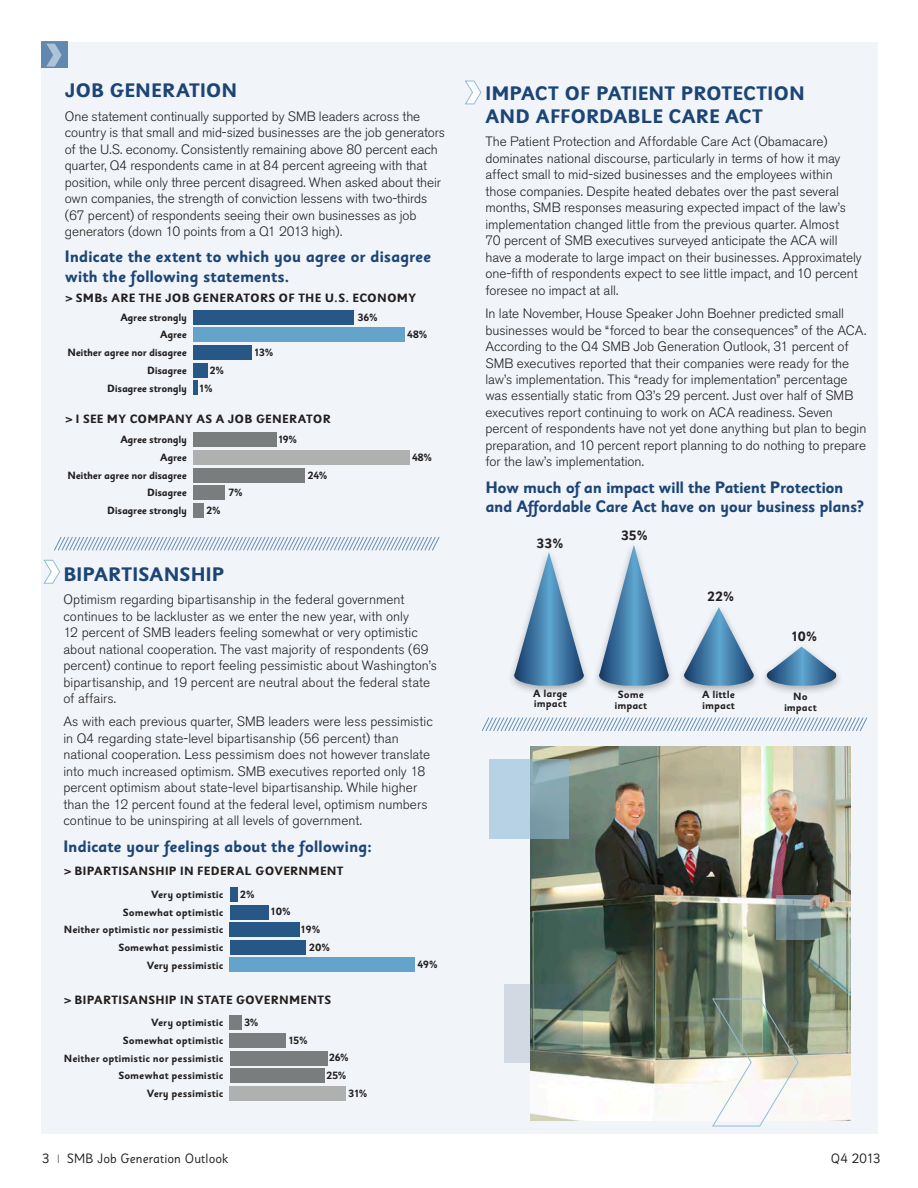
<style>
.page{position:relative;width:918px;height:1188px;background:#fff}
.page>*{position:absolute;margin:0;border:0;box-sizing:border-box;transform-origin:0 0}
.t1{font:700 19.5px/23.4px "Sassoon Sans Std";letter-spacing:.005em;color:#1c4576}
.t2{font:700 16.5px/19.5px "Sassoon Sans Std";letter-spacing:-.02em;color:#1c4576}
.t3{font:300 13.5px/16.5px "Akzidenz Grotesk BE";color:#231f20}
.t4{font:13.5px "Sassoon Sans Std";letter-spacing:.005em;color:#231f20}
.t5{font:700 13.5px "Sassoon Sans Std";letter-spacing:.03em;color:#231f20}
.t6{font:700 12px "Sassoon Sans Std";letter-spacing:.025em;color:#231f20}
.t7{font:700 10.5px/10.5px "Sassoon Sans Std";letter-spacing:-.005em;color:#231f20}
.t8{font:700 10.5px "Sassoon Sans Std";letter-spacing:-.025em;color:#231f20}
.t9{font:700 10.5px "Sassoon Sans Std";letter-spacing:-.03em;color:#231f20}
</style>
<div class="page">
<div style="left:41px;top:42px;width:836px;height:1091px;background:#f1f5f9"></div>
<div style="left:41px;top:42px;width:26px;height:26px;background:#678fb4"></div>
<svg style="left:46px;top:44px;width:16px;height:23px"></svg>
<svg style="left:54px;top:536px;width:386px;height:15px"></svg>
<div style="left:193px;top:310px;width:161px;height:15px;background:#265787"></div>
<div style="left:193px;top:328px;width:212px;height:14px;background:#64a3ca"></div>
<div style="left:193px;top:345px;width:59px;height:15px;background:#265787"></div>
<div style="left:193px;top:363px;width:15px;height:15px;background:#265787"></div>
<hr style="left:193px;top:380px;width:4px;height:15px;background:#265787">
<div style="left:193px;top:432px;width:84px;height:15px;background:#7a7d7d"></div>
<div style="left:193px;top:450px;width:217px;height:15px;background:#afb1b1"></div>
<div style="left:193px;top:468px;width:112px;height:15px;background:#7a7d7d"></div>
<div style="left:193px;top:485px;width:32px;height:15px;background:#7a7d7d"></div>
<div style="left:193px;top:503px;width:11px;height:15px;background:#7a7d7d"></div>
<svg style="left:43px;top:560px;width:18px;height:24px"></svg>
<div style="left:230px;top:1015px;width:12px;height:15px;background:#7a7d7d"></div>
<div style="left:230px;top:1033px;width:56px;height:15px;background:#7a7d7d"></div>
<div style="left:230px;top:1051px;width:98px;height:15px;background:#7a7d7d"></div>
<div style="left:230px;top:1068px;width:95px;height:15px;background:#7a7d7d"></div>
<div style="left:230px;top:1086px;width:116px;height:15px;background:#afb1b1"></div>
<div style="left:230px;top:887px;width:8px;height:15px;background:#265787"></div>
<div style="left:230px;top:905px;width:38px;height:14px;background:#265787"></div>
<div style="left:230px;top:922px;width:70px;height:15px;background:#265787"></div>
<div style="left:230px;top:940px;width:76px;height:15px;background:#265787"></div>
<div style="left:230px;top:958px;width:185px;height:14px;background:#64a3ca"></div>
<svg style="left:465px;top:80px;width:17px;height:25px"></svg>
<svg style="left:481px;top:717px;width:387px;height:14px"></svg>
<div style="left:507px;top:542px;width:336px;height:154px;background:#231f20;opacity:.35"></div>
<svg style="left:514px;top:552px;width:70px;height:134px"></svg>
<svg style="left:599px;top:545px;width:70px;height:141px"></svg>
<svg style="left:684px;top:607px;width:70px;height:79px"></svg>
<svg style="left:767px;top:647px;width:69px;height:39px"></svg>
<img style="left:530px;top:747px;width:320px;height:374px">
<svg style="left:489px;top:760px;width:79px;height:79px;background:#9fbccb"></svg>
<svg style="left:776px;top:895px;width:45px;height:45px;background:#798f94"></svg>
<svg style="left:712px;top:998px;width:87px;height:129px"></svg>
<svg style="left:504px;top:984px;width:78px;height:79px;background:#8a9994"></svg>
<p class="t1" style="left:65px;top:79px;width:174px">JOB GENERATION</p>
<p class="t3" style="left:65px;top:108px;width:382px">One statement continually supported by SMB leaders across the country is that small and mid-sized businesses are the job generators of the U.S. economy. Consistently remaining above 80 percent each quarter, Q4 respondents came in at 84 percent agreeing with that position, while only three percent disagreed. When asked about their own companies, the strength of conviction lessens with two-thirds (67 percent) of respondents seeing their own businesses as job generators (down 10 points from a Q1 2013 high).</p>
<p class="t2" style="left:65px;top:247px;width:368px">Indicate the extent to which you agree or disagree with the following statements.</p>
<p class="t6" style="left:66px;top:291px;width:352px">&gt; SMBs ARE THE JOB GENERATORS OF THE U.S. ECONOMY</p>
<p class="t8" style="left:120px;top:311px;width:68px">Agree strongly</p>
<p class="t7" style="left:160px;top:330px;width:28px">Agree</p>
<p class="t8" style="left:67px;top:346px;width:121px">Neither agree nor disagree</p>
<p class="t8" style="left:147px;top:364px;width:41px">Disagree</p>
<p class="t9" style="left:107px;top:382px;width:81px">Disagree strongly</p>
<p class="t7" style="left:210px;top:365px;width:16px">2%</p>
<p class="t7" style="left:199px;top:383px;width:15px">1%</p>
<p class="t7" style="left:254px;top:348px;width:21px">13%</p>
<p class="t6" style="left:66px;top:411px;width:266px">&gt; I SEE MY COMPANY AS A JOB GENERATOR</p>
<p class="t8" style="left:120px;top:433px;width:68px">Agree strongly</p>
<p class="t7" style="left:160px;top:452px;width:28px">Agree</p>
<p class="t8" style="left:67px;top:469px;width:121px">Neither agree nor disagree</p>
<p class="t8" style="left:147px;top:487px;width:41px">Disagree</p>
<p class="t8" style="left:107px;top:504px;width:81px">Disagree strongly</p>
<p class="t7" style="left:206px;top:506px;width:16px">2%</p>
<p class="t7" style="left:228px;top:488px;width:16px">7%</p>
<p class="t7" style="left:278px;top:435px;width:21px">19%</p>
<p class="t7" style="left:308px;top:470px;width:21px">24%</p>
<p class="t7" style="left:358px;top:312px;width:21px">36%</p>
<p class="t7" style="left:407px;top:330px;width:22px">48%</p>
<p class="t7" style="left:412px;top:452px;width:22px">48%</p>
<p class="t1" style="left:63px;top:563px;width:162px">BIPARTISANSHIP</p>
<p class="t3" style="left:63px;top:591px;width:375px">Optimism regarding bipartisanship in the federal government continues to be lackluster as we enter the new year, with only<br>12 percent of SMB leaders feeling somewhat or very optimistic about national cooperation. The vast majority of respondents (69 percent) continue to report feeling pessimistic about Washington’s bipartisanship, and 19 percent are neutral about the federal state of affairs.</p>
<p class="t3" style="left:63px;top:714px;width:371px">As with each previous quarter, SMB leaders were less pessimistic in Q4 regarding state-level bipartisanship (56 percent) than national cooperation. Less pessimism does not however translate into much increased optimism. SMB executives reported only 18 percent optimism about state-level bipartisanship. While higher than the 12 percent found at the federal level, optimism numbers continue to be uninspiring at all levels of government.</p>
<p class="t2" style="left:63px;top:836px;width:310px">Indicate your feelings about the following:</p>
<p class="t6" style="left:64px;top:864px;width:281px">&gt; BIPARTISANSHIP IN FEDERAL GOVERNMENT</p>
<p class="t7" style="left:151px;top:889px;width:74px">Very optimistic</p>
<p class="t7" style="left:123px;top:907px;width:102px">Somewhat optimistic</p>
<p class="t7" style="left:64px;top:925px;width:161px">Neither optimistic nor pessimistic</p>
<p class="t7" style="left:118px;top:942px;width:107px">Somewhat pessimistic</p>
<p class="t7" style="left:147px;top:960px;width:78px">Very pessimistic</p>
<p class="t7" style="left:240px;top:889px;width:16px">2%</p>
<p class="t7" style="left:270px;top:907px;width:22px">10%</p>
<p class="t7" style="left:300px;top:924px;width:22px">19%</p>
<p class="t7" style="left:309px;top:942px;width:22px">20%</p>
<p class="t6" style="left:64px;top:993px;width:268px">&gt; BIPARTISANSHIP IN STATE GOVERNMENTS</p>
<p class="t7" style="left:151px;top:1018px;width:74px">Very optimistic</p>
<p class="t7" style="left:123px;top:1035px;width:102px">Somewhat optimistic</p>
<p class="t7" style="left:64px;top:1053px;width:161px">Neither optimistic nor pessimistic</p>
<p class="t7" style="left:118px;top:1071px;width:107px">Somewhat pessimistic</p>
<p class="t7" style="left:147px;top:1089px;width:78px">Very pessimistic</p>
<p class="t7" style="left:244px;top:1017px;width:16px">3%</p>
<p class="t7" style="left:288px;top:1035px;width:21px">15%</p>
<p class="t7" style="left:329px;top:1053px;width:21px">26%</p>
<p class="t7" style="left:327px;top:1070px;width:21px">25%</p>
<p class="t7" style="left:348px;top:1088px;width:20px">31%</p>
<p class="t7" style="left:417px;top:960px;width:22px">49%</p>
<p class="t1" style="left:485px;top:82px;width:321px">IMPACT OF PATIENT PROTECTION<br>AND AFFORDABLE CARE ACT</p>
<p class="t3" style="left:485px;top:134px;width:378px">The Patient Protection and Affordable Care Act (Obamacare) dominates national discourse, particularly in terms of how it may affect small to mid-sized businesses and the employees within those companies. Despite heated debates over the past several months, SMB responses measuring expected impact of the law’s implementation changed little from the previous quarter. Almost<br>70 percent of SMB executives surveyed anticipate the ACA will have a moderate to large impact on their businesses. Approximately one-fifth of respondents expect to see little impact, and 10 percent foresee no impact at all.</p>
<p class="t3" style="left:485px;top:305px;width:382px">In late November, House Speaker John Boehner predicted small businesses would be “forced to bear the consequences” of the ACA.<br>According to the Q4 SMB Job Generation Outlook, 31 percent of SMB executives reported that their companies were ready for the law’s implementation. This “ready for implementation” percentage was essentially static from Q3’s 29 percent. Just over half of SMB executives report continuing to work on ACA readiness. Seven percent of respondents have not yet done anything but plan to begin preparation, and 10 percent report planning to do nothing to prepare for the law’s implementation.</p>
<p class="t2" style="left:485px;top:478px;width:380px">How much of an impact will the Patient Protection and Affordable Care Act have on your business plans?</p>
<p class="t5" style="left:537px;top:536px;width:28px">33%</p>
<p class="t5" style="left:621px;top:528px;width:28px">35%</p>
<p class="t5" style="left:708px;top:588px;width:28px">22%</p>
<p class="t5" style="left:791px;top:629px;width:28px">10%</p>
<p class="t7" style="left:533px;top:688px;width:36px">A large impact</p>
<p class="t7" style="left:614px;top:689px;width:34px;text-align:center">Some impact</p>
<p class="t7" style="left:702px;top:689px;width:34px">A little impact</p>
<p class="t7" style="left:784px;top:692px;width:34px;text-align:center">No impact</p>
<p class="t4" style="left:42px;top:1150px;width:188px">3 | SMB Job Generation Outlook</p>
<p class="t4" style="left:831px;top:1150px;width:51px">Q4 2013</p>
</div>
